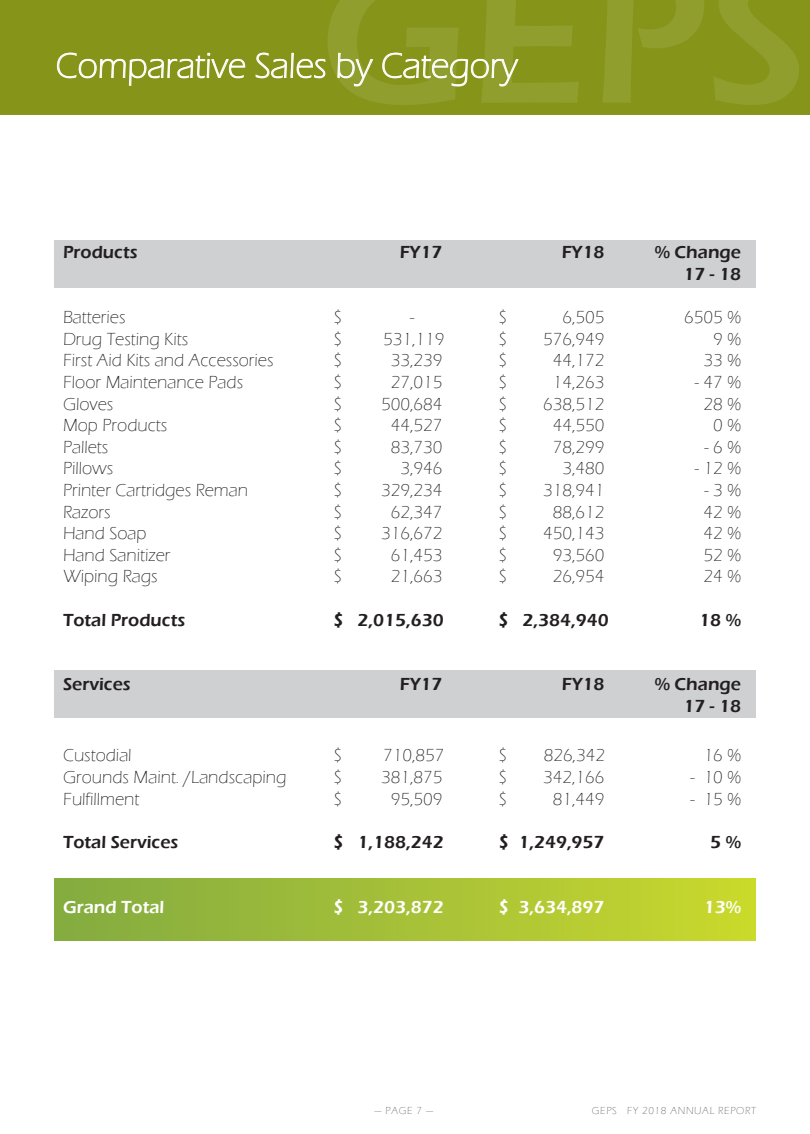
<style>
.page{position:relative;width:810px;height:1134px;background:#fff}
.page>*{position:absolute;margin:0;border:0;box-sizing:border-box;transform-origin:0 0}
.t1{font:300 36px "Eras ITC";color:#fff}
.t2{font:300 18px "Eras ITC";color:#231f20}
.t3{font:600 18px/21.6px "Eras ITC";color:#231f20;text-align:right}
.t4{font:600 18px "Eras ITC";color:#fff}
.t5{font:300 10.5px "Eras ITC";letter-spacing:.06em;color:#626365}
</style>
<div class="page">
<div style="left:54px;top:240px;width:702px;height:48px;background:#cfd0d2"></div>
<div style="left:54px;top:670px;width:702px;height:48px;background:#cfd0d2"></div>
<div style="left:54px;top:879px;width:702px;height:62px;background:linear-gradient(to right,#83aa41,#c9d82d)"></div>
<div style="left:0;top:0;width:810px;height:115px;background:#86951a"></div>
<svg style="left:57px;top:14px;width:189px;height:99px;background:#8d9b27"></svg>
<svg style="left:255px;top:52px;width:71px;height:27px;background:#a2ad4f"></svg>
<svg style="left:337px;top:53px;width:37px;height:34px"></svg>
<svg style="left:382px;top:32px;width:137px;height:83px;background:#8e9c2a"></svg>
<h1 class="t1" style="left:56px;top:46px;width:463px">Comparative Sales by Category</h1>
<p class="t3" style="left:63px;top:242px;width:76px">Products</p>
<p class="t3" style="left:400px;top:242px;width:44px">FY17</p>
<p class="t3" style="left:562px;top:242px;width:44px">FY18</p>
<p class="t3" style="left:655px;top:242px;width:88px">% Change<br>17 - 18</p>
<p class="t2" style="left:63px;top:307px;width:64px">Batteries</p>
<p class="t2" style="left:333px;top:307px;width:11px">$</p>
<p class="t2" style="left:410px;top:307px;width:6px">-</p>
<p class="t2" style="left:498px;top:307px;width:11px">$</p>
<p class="t2" style="left:562px;top:307px;width:44px">6,505</p>
<p class="t2" style="left:684px;top:307px;width:58px">6505 %</p>
<p class="t2" style="left:63px;top:329px;width:127px">Drug Testing Kits</p>
<p class="t2" style="left:333px;top:329px;width:11px">$</p>
<p class="t2" style="left:383px;top:329px;width:63px">531,119</p>
<p class="t2" style="left:498px;top:329px;width:11px">$</p>
<p class="t2" style="left:543px;top:329px;width:63px">576,949</p>
<p class="t2" style="left:713px;top:329px;width:29px">9 %</p>
<p class="t2" style="left:63px;top:350px;width:212px">First Aid Kits and Accessories</p>
<p class="t2" style="left:333px;top:350px;width:11px">$</p>
<p class="t2" style="left:391px;top:350px;width:53px">33,239</p>
<p class="t2" style="left:498px;top:350px;width:11px">$</p>
<p class="t2" style="left:553px;top:350px;width:53px">44,172</p>
<p class="t2" style="left:704px;top:350px;width:39px">33 %</p>
<p class="t2" style="left:63px;top:372px;width:182px">Floor Maintenance Pads</p>
<p class="t2" style="left:333px;top:372px;width:11px">$</p>
<p class="t2" style="left:391px;top:372px;width:53px">27,015</p>
<p class="t2" style="left:498px;top:372px;width:11px">$</p>
<p class="t2" style="left:553px;top:372px;width:53px">14,263</p>
<p class="t2" style="left:695px;top:372px;width:48px">- 47 %</p>
<p class="t2" style="left:63px;top:394px;width:52px">Gloves</p>
<p class="t2" style="left:333px;top:394px;width:11px">$</p>
<p class="t2" style="left:381px;top:394px;width:63px">500,684</p>
<p class="t2" style="left:498px;top:394px;width:11px">$</p>
<p class="t2" style="left:543px;top:394px;width:63px">638,512</p>
<p class="t2" style="left:704px;top:394px;width:39px">28 %</p>
<p class="t2" style="left:63px;top:415px;width:106px">Mop Products</p>
<p class="t2" style="left:333px;top:415px;width:11px">$</p>
<p class="t2" style="left:391px;top:415px;width:53px">44,527</p>
<p class="t2" style="left:498px;top:415px;width:11px">$</p>
<p class="t2" style="left:553px;top:415px;width:53px">44,550</p>
<p class="t2" style="left:713px;top:415px;width:29px">0 %</p>
<p class="t2" style="left:63px;top:437px;width:47px">Pallets</p>
<p class="t2" style="left:333px;top:437px;width:11px">$</p>
<p class="t2" style="left:391px;top:437px;width:53px">83,730</p>
<p class="t2" style="left:498px;top:437px;width:11px">$</p>
<p class="t2" style="left:553px;top:437px;width:53px">78,299</p>
<p class="t2" style="left:704px;top:437px;width:38px">- 6 %</p>
<p class="t2" style="left:63px;top:458px;width:52px">Pillows</p>
<p class="t2" style="left:333px;top:458px;width:11px">$</p>
<p class="t2" style="left:400px;top:458px;width:44px">3,946</p>
<p class="t2" style="left:498px;top:458px;width:11px">$</p>
<p class="t2" style="left:562px;top:458px;width:44px">3,480</p>
<p class="t2" style="left:695px;top:458px;width:48px">- 12 %</p>
<p class="t2" style="left:63px;top:480px;width:186px">Printer Cartridges Reman</p>
<p class="t2" style="left:333px;top:480px;width:11px">$</p>
<p class="t2" style="left:381px;top:480px;width:63px">329,234</p>
<p class="t2" style="left:498px;top:480px;width:11px">$</p>
<p class="t2" style="left:543px;top:480px;width:63px">318,941</p>
<p class="t2" style="left:704px;top:480px;width:38px">- 3 %</p>
<p class="t2" style="left:63px;top:502px;width:49px">Razors</p>
<p class="t2" style="left:333px;top:502px;width:11px">$</p>
<p class="t2" style="left:391px;top:502px;width:53px">62,347</p>
<p class="t2" style="left:498px;top:502px;width:11px">$</p>
<p class="t2" style="left:553px;top:502px;width:53px">88,612</p>
<p class="t2" style="left:704px;top:502px;width:39px">42 %</p>
<p class="t2" style="left:63px;top:523px;width:85px">Hand Soap</p>
<p class="t2" style="left:333px;top:523px;width:11px">$</p>
<p class="t2" style="left:381px;top:523px;width:63px">316,672</p>
<p class="t2" style="left:498px;top:523px;width:11px">$</p>
<p class="t2" style="left:543px;top:523px;width:63px">450,143</p>
<p class="t2" style="left:704px;top:523px;width:39px">42 %</p>
<p class="t2" style="left:63px;top:545px;width:109px">Hand Sanitizer</p>
<p class="t2" style="left:333px;top:545px;width:11px">$</p>
<p class="t2" style="left:391px;top:545px;width:53px">61,453</p>
<p class="t2" style="left:498px;top:545px;width:11px">$</p>
<p class="t2" style="left:553px;top:545px;width:53px">93,560</p>
<p class="t2" style="left:704px;top:545px;width:39px">52 %</p>
<p class="t2" style="left:63px;top:566px;width:96px">Wiping Rags</p>
<p class="t2" style="left:333px;top:566px;width:11px">$</p>
<p class="t2" style="left:391px;top:566px;width:53px">21,663</p>
<p class="t2" style="left:498px;top:566px;width:11px">$</p>
<p class="t2" style="left:553px;top:566px;width:53px">26,954</p>
<p class="t2" style="left:704px;top:566px;width:39px">24 %</p>
<p class="t3" style="left:63px;top:609px;width:124px">Total Products</p>
<p class="t3" style="left:333px;top:609px;width:112px">$ 2,015,630</p>
<p class="t3" style="left:498px;top:609px;width:112px">$ 2,384,940</p>
<p class="t3" style="left:699px;top:609px;width:43px">18 %</p>
<p class="t3" style="left:63px;top:674px;width:69px">Services</p>
<p class="t3" style="left:400px;top:674px;width:44px">FY17</p>
<p class="t3" style="left:562px;top:674px;width:44px">FY18</p>
<p class="t3" style="left:655px;top:674px;width:88px">% Change<br>17 - 18</p>
<p class="t2" style="left:63px;top:746px;width:70px">Custodial</p>
<p class="t2" style="left:333px;top:746px;width:11px">$</p>
<p class="t2" style="left:383px;top:746px;width:63px">710,857</p>
<p class="t2" style="left:498px;top:746px;width:11px">$</p>
<p class="t2" style="left:544px;top:746px;width:63px">826,342</p>
<p class="t2" style="left:704px;top:746px;width:39px">16 %</p>
<p class="t2" style="left:63px;top:767px;width:225px">Grounds Maint. /Landscaping</p>
<p class="t2" style="left:333px;top:767px;width:11px">$</p>
<p class="t2" style="left:381px;top:767px;width:63px">381,875</p>
<p class="t2" style="left:498px;top:767px;width:11px">$</p>
<p class="t2" style="left:543px;top:767px;width:63px">342,166</p>
<p class="t2" style="left:690px;top:767px;width:52px">- 10 %</p>
<p class="t2" style="left:63px;top:789px;width:78px">Fulfillment</p>
<p class="t2" style="left:333px;top:789px;width:11px">$</p>
<p class="t2" style="left:391px;top:789px;width:53px">95,509</p>
<p class="t2" style="left:498px;top:789px;width:11px">$</p>
<p class="t2" style="left:553px;top:789px;width:53px">81,449</p>
<p class="t2" style="left:690px;top:789px;width:52px">- 15 %</p>
<p class="t3" style="left:63px;top:831px;width:117px">Total Services</p>
<p class="t3" style="left:333px;top:831px;width:112px">$ 1,188,242</p>
<p class="t3" style="left:498px;top:831px;width:108px">$ 1,249,957</p>
<p class="t3" style="left:710px;top:831px;width:32px">5 %</p>
<p class="t4" style="left:63px;top:896px;width:103px">Grand Total</p>
<p class="t4" style="left:333px;top:896px;width:112px">$ 3,203,872</p>
<p class="t4" style="left:498px;top:896px;width:108px">$ 3,634,897</p>
<p class="t4" style="left:704px;top:896px;width:39px">13%</p>
<p class="t5" style="left:375px;top:1105px;width:60px">— PAGE 7 —</p>
<p class="t5" style="left:592px;top:1105px;width:166px">GEPS FY 2018 ANNUAL REPORT</p>
</div>
